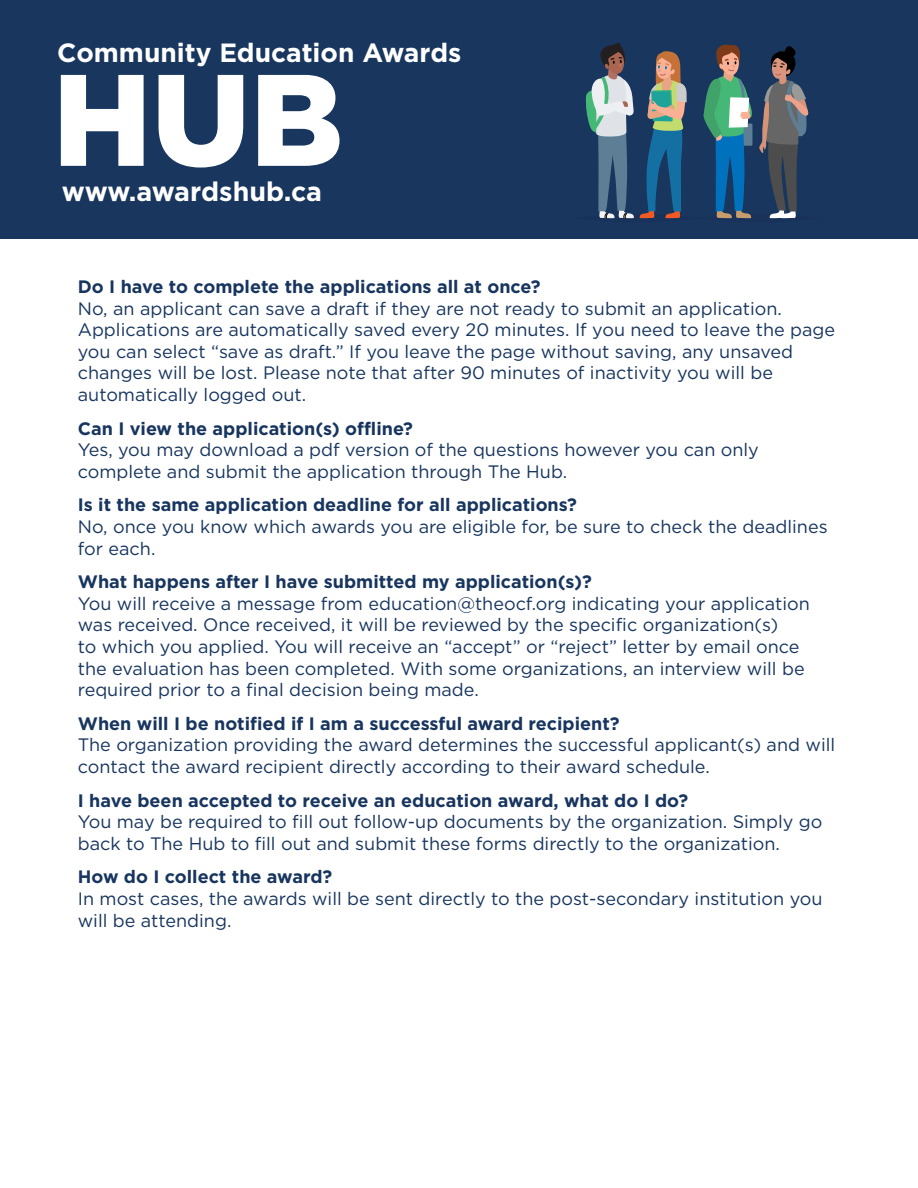
<style>
.page{position:relative;width:918px;height:1188px;background:#fff}
.page>*{position:absolute;margin:0;border:0;box-sizing:border-box;transform-origin:0 0}
.t1{font:900 129.9px "Gotham HTF";color:#fff}
.t2{font:700 26.85px "Gotham HTF";color:#fff}
.t3{font:700 26.4px "Gotham HTF";color:#fff}
.t4{font:18px/21.6px "Gotham HTF";color:#17355e}
.t5{font:700 18px "Gotham HTF";color:#17355e}
</style>
<div class="page">
<div style="left:0;top:0;width:918px;height:238px;background:#18365e"></div>
<div style="left:574px;top:214px;width:126px;height:8px;background:#18325a;border-radius:50%"></div>
<svg style="left:696px;top:214px;width:126px;height:8px"></svg>
<svg style="left:703px;top:44px;width:49px;height:174px"></svg>
<svg style="left:640px;top:51px;width:47px;height:167px"></svg>
<svg style="left:759px;top:46px;width:50px;height:172px"></svg>
<svg style="left:586px;top:42px;width:48px;height:177px"></svg>
<h3 class="t3" style="left:57px;top:37px;width:406px">Community Education Awards</h3>
<h1 class="t1" style="left:53px;top:45px;width:292px">HUB</h1>
<h2 class="t2" style="left:62px;top:176px;width:262px">www.awardshub.ca</h2>
<p class="t5" style="left:78px;top:276px;width:464px">Do I have to complete the applications all at once?</p>
<p class="t4" style="left:78px;top:297px;width:759px">No, an applicant can save a draft if they are not ready to submit an application.<br>Applications are automatically saved every 20 minutes. If you need to leave the page you can select “save as draft.” If you leave the page without saving, any unsaved changes will be lost. Please note that after 90 minutes of inactivity you will be automatically logged out.</p>
<p class="t5" style="left:78px;top:418px;width:337px">Can I view the application(s) offline?</p>
<p class="t4" style="left:78px;top:439px;width:683px">Yes, you may download a pdf version of the questions however you can only complete and submit the application through The Hub.</p>
<p class="t5" style="left:78px;top:495px;width:501px">Is it the same application deadline for all applications?</p>
<p class="t4" style="left:78px;top:516px;width:751px">No, once you know which awards you are eligible for, be sure to check the deadlines for each.</p>
<p class="t5" style="left:78px;top:571px;width:516px">What happens after I have submitted my application(s)?</p>
<p class="t4" style="left:78px;top:592px;width:734px">You will receive a message from education@theocf.org indicating your application was received. Once received, it will be reviewed by the specific organization(s)</p>
<p class="t4" style="left:78px;top:636px;width:728px">to which you applied. You will receive an “accept” or “reject” letter by email once the evaluation has been completed. With some organizations, an interview will be required prior to a final decision being made.</p>
<p class="t5" style="left:78px;top:713px;width:543px">When will I be notified if I am a successful award recipient?</p>
<p class="t4" style="left:78px;top:734px;width:759px">The organization providing the award determines the successful applicant(s) and will contact the award recipient directly according to their award schedule.</p>
<p class="t5" style="left:78px;top:790px;width:612px">I have been accepted to receive an education award, what do I do?</p>
<p class="t4" style="left:78px;top:811px;width:746px">You may be required to fill out follow-up documents by the organization. Simply go back to The Hub to fill out and submit these forms directly to the organization.</p>
<p class="t5" style="left:78px;top:867px;width:256px">How do I collect the award?</p>
<p class="t4" style="left:78px;top:888px;width:746px">In most cases, the awards will be sent directly to the post-secondary institution you will be attending.</p>
</div>
